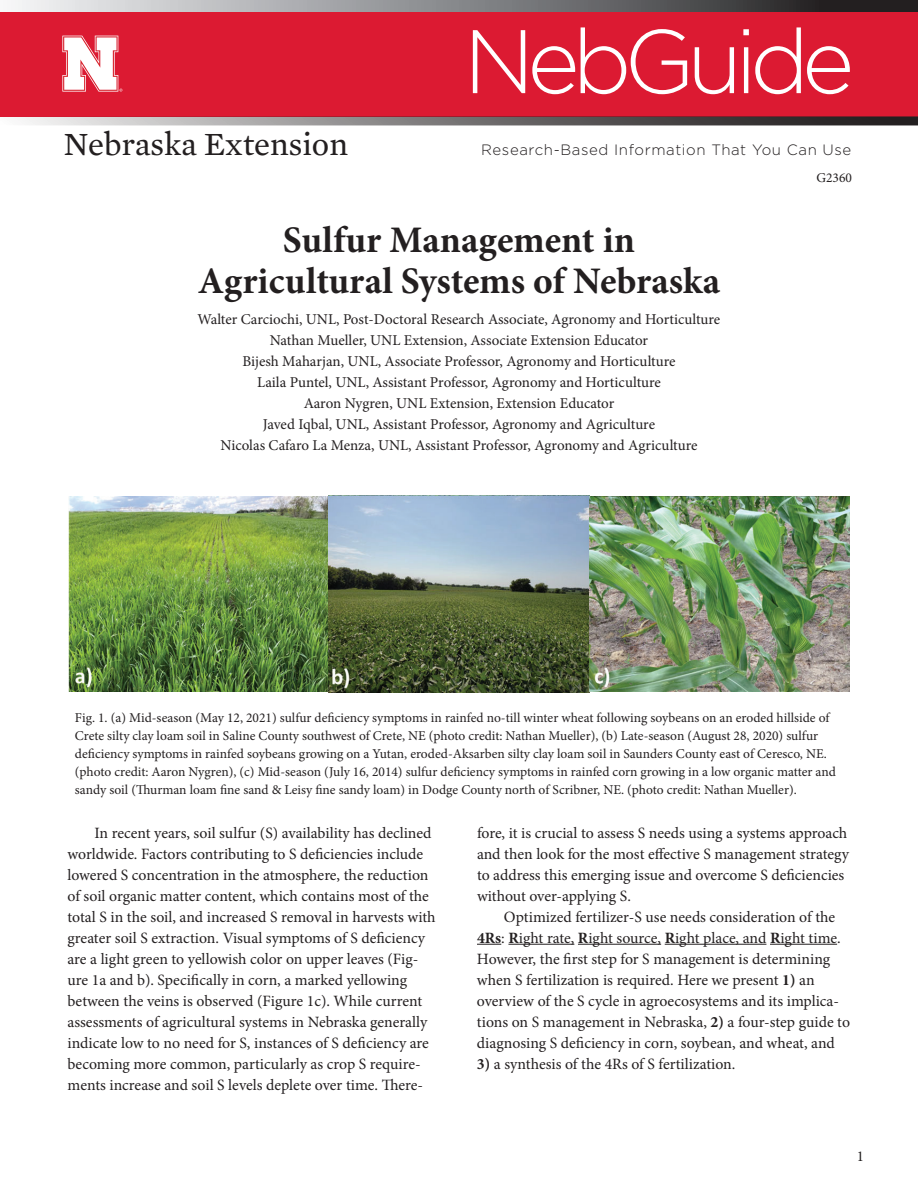
<style>
.page{position:relative;width:918px;height:1188px;background:#fff}
.page>*{position:absolute;margin:0;border:0;box-sizing:border-box;transform-origin:0 0}
.t1{font:300 90px "Gotham";letter-spacing:-.085em;color:#fff}
.t2{font:700 37.5px/40.5px "Minion Pro";color:#231f20;text-align:center}
.t3{font:33px "Mercury Text G2";color:#231f20}
.t4{font:15.75px/21px "Minion Pro";color:#231f20}
.t5{font:15px/21px "Minion Pro";color:#231f20;text-align:center}
.t6{font:300 15px "Gotham";letter-spacing:.04em;color:#231f20}
.t7{font:13.5px/18px "Minion Pro";color:#231f20}
.s1{font-weight:700}
</style>
<div class="page">
<div style="left:0;top:8px;width:918px;height:108px;background:#dc1a32"></div>
<svg style="left:0;top:116px;width:918px;height:9px;background:#817072"></svg>
<svg style="left:62px;top:36px;width:60px;height:56px"></svg>
<svg style="left:0;top:0;width:918px;height:12px;background:#858588"></svg>
<img style="left:69px;top:496px;width:780px;height:196px">
<svg style="left:477px;top:944px;width:24px;height:1px"></svg>
<hr style="left:508px;top:944px;width:66px;height:1px;background:#231f20">
<hr style="left:578px;top:944px;width:83px;height:1px;background:#231f20">
<hr style="left:665px;top:944px;width:101px;height:1px;background:#231f20">
<hr style="left:770px;top:944px;width:67px;height:1px;background:#231f20">
<h3 class="t3" style="left:64px;top:120px;width:286px">Nebraska Extension</h3>
<h1 class="t1" style="left:464px;top:4px;width:392px">NebGuide</h1>
<p class="t6" style="left:481px;top:140px;width:372px">Research-Based Information That You Can Use</p>
<p class="t7" style="left:816px;top:169px;width:37px">G2360</p>
<h2 class="t2" style="left:198px;top:220px;width:524px">Sulfur Management in<br>Agricultural Systems of Nebraska</h2>
<p class="t5" style="left:198px;top:309px;width:524px">Walter Carciochi, UNL, Post-Doctoral Research Associate, Agronomy and Horticulture Nathan Mueller, UNL Extension, Associate Extension Educator<br>Bijesh Maharjan, UNL, Associate Professor, Agronomy and Horticulture<br>Laila Puntel, UNL, Assistant Professor, Agronomy and Horticulture<br>Aaron Nygren, UNL Extension, Extension Educator<br>Javed Iqbal, UNL, Assistant Professor, Agronomy and Agriculture<br>Nicolas Cafaro La Menza, UNL, Assistant Professor, Agronomy and Agriculture</p>
<p class="t7" style="left:75px;top:708px;width:762px">Fig. 1. (a) Mid-season (May 12, 2021) sulfur deficiency symptoms in rainfed no-till winter wheat following soybeans on an eroded hillside of Crete silty clay loam soil in Saline County southwest of Crete, NE (photo credit: Nathan Mueller), (b) Late-season (August 28, 2020) sulfur deficiency symptoms in rainfed soybeans growing on a Yutan, eroded-Aksarben silty clay loam soil in Saunders County east of Ceresco, NE. (photo credit: Aaron Nygren), (c) Mid-season (July 16, 2014) sulfur deficiency symptoms in rainfed corn growing in a low organic matter and sandy soil (Thurman loam fine sand &amp; Leisy fine sandy loam) in Dodge County north of Scribner, NE. (photo credit: Nathan Mueller).</p>
<p class="t4" style="left:477px;top:822px;width:374px">fore, it is crucial to assess S needs using a systems approach and then look for the most effective S management strategy to address this emerging issue and overcome S deficiencies without over-applying S.</p>
<p class="t4" style="left:477px;top:906px;width:375px;text-indent:27px">Optimized fertilizer-S use needs consideration of the <span class="s1">4Rs</span>: <span class="s1">R</span>ight rate, <span class="s1">R</span>ight source, <span class="s1">R</span>ight place, and <span class="s1">R</span>ight time.<br>However, the first step for S management is determining when S fertilization is required. Here we present <span class="s1">1)</span> an overview of the S cycle in agroecosystems and its implica&shy;tions on S management in Nebraska, <span class="s1">2)</span> a four-step guide to diagnosing S deficiency in corn, soybean, and wheat, and</p>
<p class="t4" style="left:477px;top:1053px;width:260px"><span class="s1">3)</span> a synthesis of the 4Rs of S fertilization.</p>
<p class="t4" style="left:68px;top:822px;width:370px;text-indent:27px">In recent years, soil sulfur (S) availability has declined worldwide. Factors contributing to S deficiencies include lowered S concentration in the atmosphere, the reduction of soil organic matter content, which contains most of the total S in the soil, and increased S removal in harvests with greater soil S extraction. Visual symptoms of S deficiency are a light green to yellowish color on upper leaves (Fig&shy;ure 1a and b). Specifically in corn, a marked yellowing between the veins is observed (Figure 1c). While current assessments of agricultural systems in Nebraska generally indicate low to no need for S, instances of S deficiency are becoming more common, particularly as crop S require&shy;ments increase and soil S levels deplete over time. There-</p>
<p class="t5" style="left:857px;top:1146px;width:9px">1</p>
</div>
